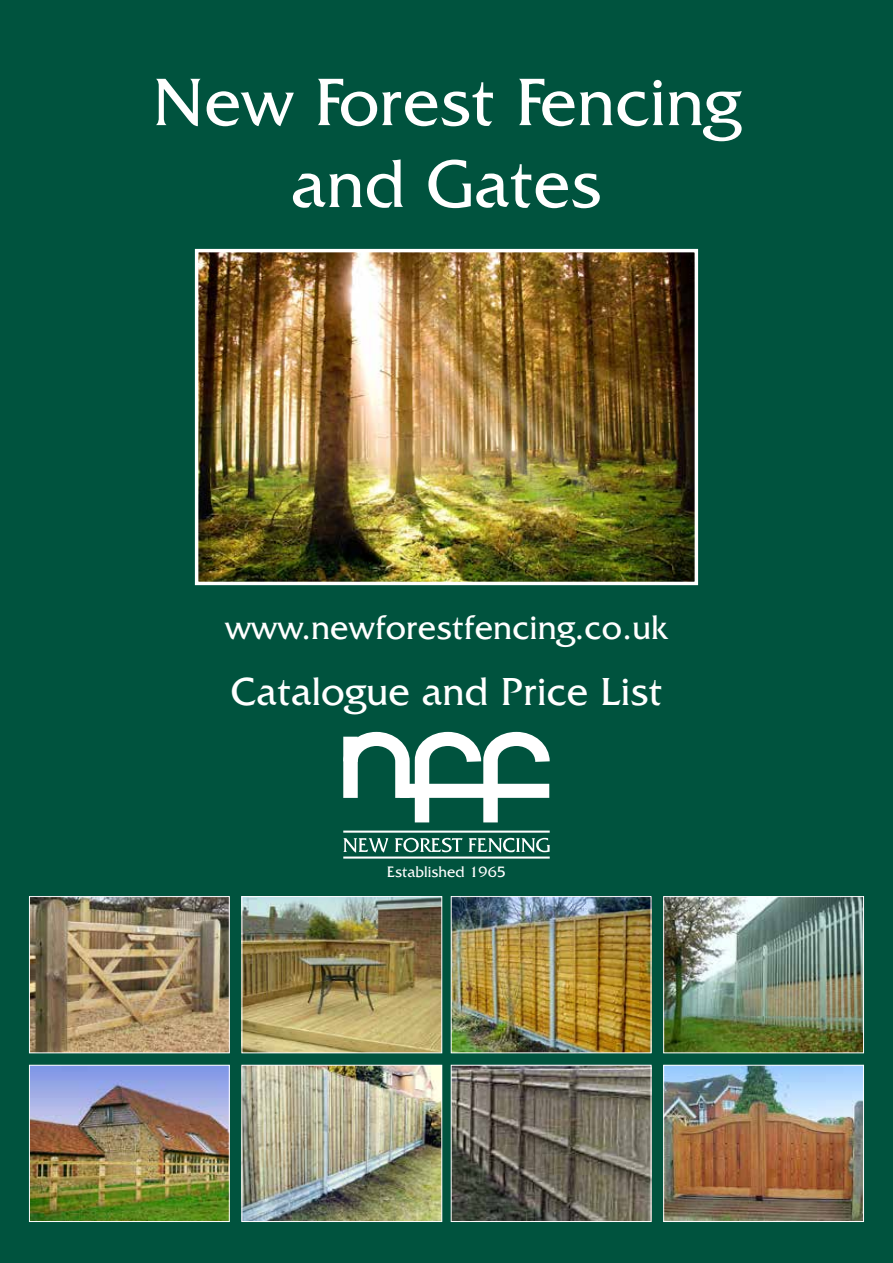
<style>
.page{position:relative;width:893px;height:1263px;background:#00533e}
.page>*{position:absolute;margin:0;border:0;box-sizing:border-box;transform-origin:0 0}
.t1{font:68.25px/81.9px "Friz Quadrata IT Cby BT";color:#fff;text-align:center}
.t2{font:39.75px "Friz Quadrata IT Cby BT";color:#fff}
.t3{font:34.2px "Friz Quadrata IT Cby BT";color:#fff}
.t4{font:15.45px "Friz Quadrata IT Cby BT";color:#fff}
</style>
<div class="page">
<img style="left:199px;top:253px;width:495px;height:328px">
<div style="left:195px;top:249px;width:503px;height:336px;border:3px solid #fff"></div>
<svg style="left:336px;top:725px;width:221px;height:127px"></svg>
<hr style="left:343px;top:856px;width:207px;height:3px;background:#fff">
<hr style="left:343px;top:830px;width:207px;height:3px;background:#fff">
<img style="left:244px;top:1067px;width:196px;height:153px">
<div style="left:242px;top:1065px;width:200px;height:157px;border:1px solid #fff"></div>
<img style="left:244px;top:898px;width:196px;height:153px">
<div style="left:242px;top:896px;width:200px;height:157px;border:1px solid #fff"></div>
<img style="left:665px;top:1067px;width:197px;height:153px">
<div style="left:663px;top:1065px;width:201px;height:157px;border:1px solid #fff"></div>
<img style="left:31px;top:898px;width:196px;height:153px">
<div style="left:29px;top:896px;width:200px;height:157px;border:1px solid #fff"></div>
<img style="left:31px;top:1067px;width:196px;height:153px">
<div style="left:29px;top:1065px;width:200px;height:157px;border:1px solid #fff"></div>
<img style="left:665px;top:898px;width:197px;height:153px">
<div style="left:663px;top:896px;width:201px;height:157px;border:1px solid #fff"></div>
<img style="left:453px;top:898px;width:196px;height:153px">
<div style="left:451px;top:896px;width:200px;height:157px;border:1px solid #fff"></div>
<img style="left:453px;top:1067px;width:196px;height:153px">
<div style="left:451px;top:1065px;width:200px;height:157px;border:1px solid #fff"></div>
<h1 class="t1" style="left:152px;top:60px;width:590px">New Forest Fencing and Gates</h1>
<p class="t3" style="left:225px;top:606px;width:444px">www.newforestfencing.co.uk</p>
<p class="t2" style="left:230px;top:667px;width:433px">Catalogue and Price List</p>
<p class="t4" style="left:387px;top:862px;width:121px">Established 1965</p>
</div>
